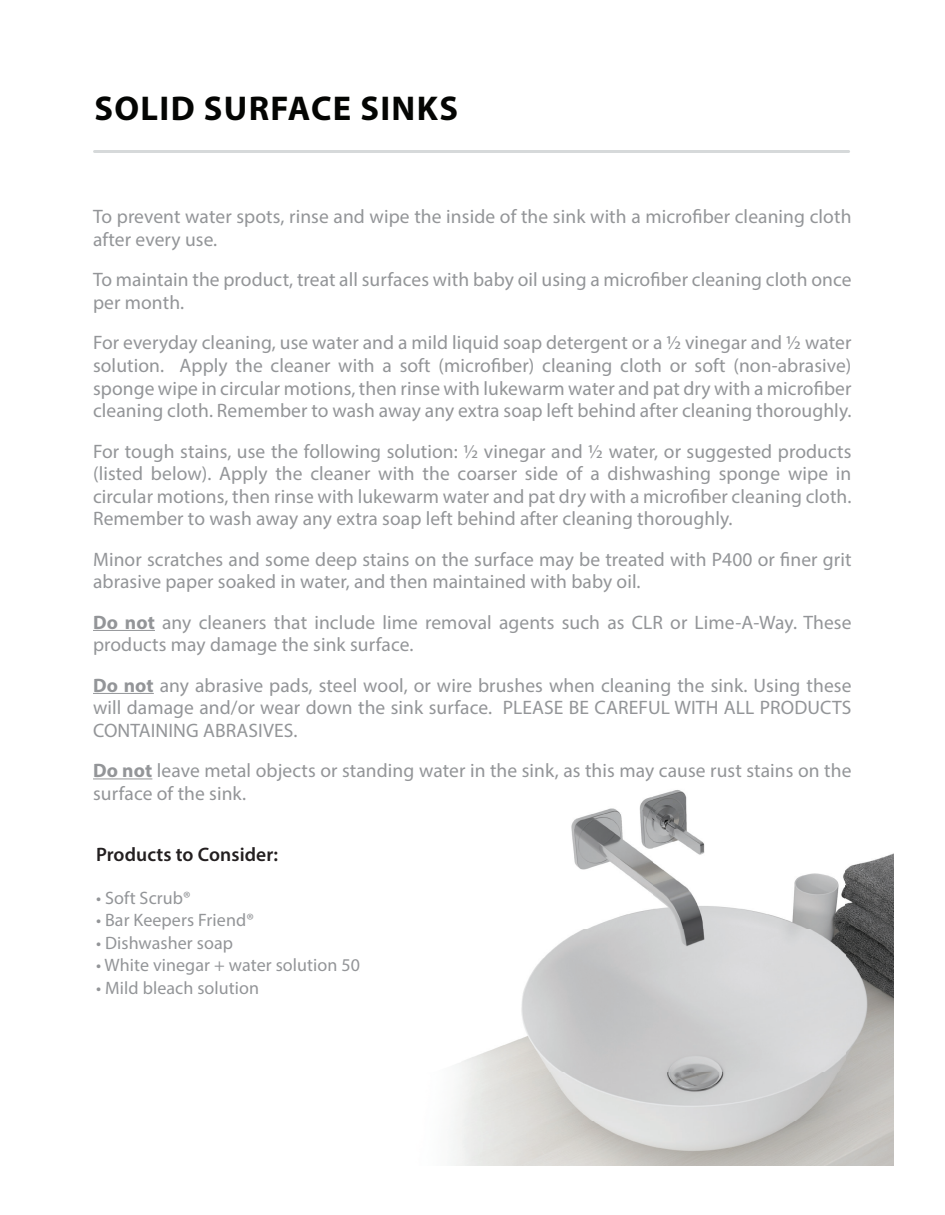
<style>
.page{position:relative;width:945px;height:1215px;background:#fff}
.page>*{position:absolute;margin:0;border:0;box-sizing:border-box;transform-origin:0 0}
.t1{font:700 34.5px "Myriad Pro";letter-spacing:.04em;color:#040503}
.t2{font:19.5px/22.5px "Myriad Pro";letter-spacing:.005em;color:#939598}
.t3{font:600 19.5px "Myriad Pro";letter-spacing:.005em;color:#231f20}
.t4{font:18px "Myriad Pro";letter-spacing:.005em;color:#939598}
.s1{font-weight:700}
</style>
<div class="page">
<hr style="left:95px;top:150px;width:754px;height:3px;background:#d6d9da">
<hr style="left:93px;top:630px;width:62px;height:1px;background:#939598">
<hr style="left:93px;top:693px;width:61px;height:1px;background:#939598">
<hr style="left:93px;top:778px;width:59px;height:1px;background:#939598">
<img style="left:453px;top:790px;width:441px;height:375px">
<h1 class="t1" style="left:94px;top:86px;width:365px">SOLID SURFACE SINKS</h1>
<p class="t2" style="left:93px;top:205px;width:760px">To prevent water spots, rinse and wipe the inside of the sink with a microfiber cleaning cloth after every use.</p>
<p class="t2" style="left:93px;top:268px;width:760px">To maintain the product, treat all surfaces with baby oil using a microfiber cleaning cloth once per month.</p>
<p class="t2" style="left:93px;top:331px;width:760px;text-align:justify">For everyday cleaning, use water and a mild liquid soap detergent or a ½ vinegar and ½ water solution. Apply the cleaner with a soft (microfiber) cleaning cloth or soft (non-abrasive) sponge wipe in circular motions, then rinse with lukewarm water and pat dry with a microfiber cleaning cloth. Remember to wash away any extra soap left behind after cleaning thoroughly.</p>
<p class="t2" style="left:93px;top:439px;width:760px;text-align:justify">For tough stains, use the following solution: ½ vinegar and ½ water, or suggested products (listed below). Apply the cleaner with the coarser side of a dishwashing sponge wipe in circular motions, then rinse with lukewarm water and pat dry with a microfiber cleaning cloth.<br>Remember to wash away any extra soap left behind after cleaning thoroughly.</p>
<p class="t2" style="left:93px;top:547px;width:760px">Minor scratches and some deep stains on the surface may be treated with P400 or finer grit abrasive paper soaked in water, and then maintained with baby oil.</p>
<p class="t2" style="left:93px;top:610px;width:760px"><span class="s1">Do not</span> any cleaners that include lime removal agents such as CLR or Lime-A-Way. These products may damage the sink surface.</p>
<p class="t2" style="left:93px;top:673px;width:760px;text-align:justify"><span class="s1">Do not</span> any abrasive pads, steel wool, or wire brushes when cleaning the sink. Using these will damage and/or wear down the sink surface. PLEASE BE CAREFUL WITH ALL PRODUCTS CONTAINING ABRASIVES.</p>
<p class="t2" style="left:93px;top:759px;width:760px"><span class="s1">Do not</span> leave metal objects or standing water in the sink, as this may cause rust stains on the surface of the sink.</p>
<p class="t3" style="left:96px;top:842px;width:183px">Products to Consider:</p>
<p class="t4" style="left:96px;top:887px;width:96px">• Soft Scrub®</p>
<p class="t4" style="left:96px;top:909px;width:159px">• Bar Keepers Friend®</p>
<p class="t4" style="left:96px;top:932px;width:139px">• Dishwasher soap</p>
<p class="t4" style="left:96px;top:954px;width:290px">• White vinegar + water solution 50/50</p>
<p class="t4" style="left:96px;top:977px;width:165px">• Mild bleach solution</p>
</div>
